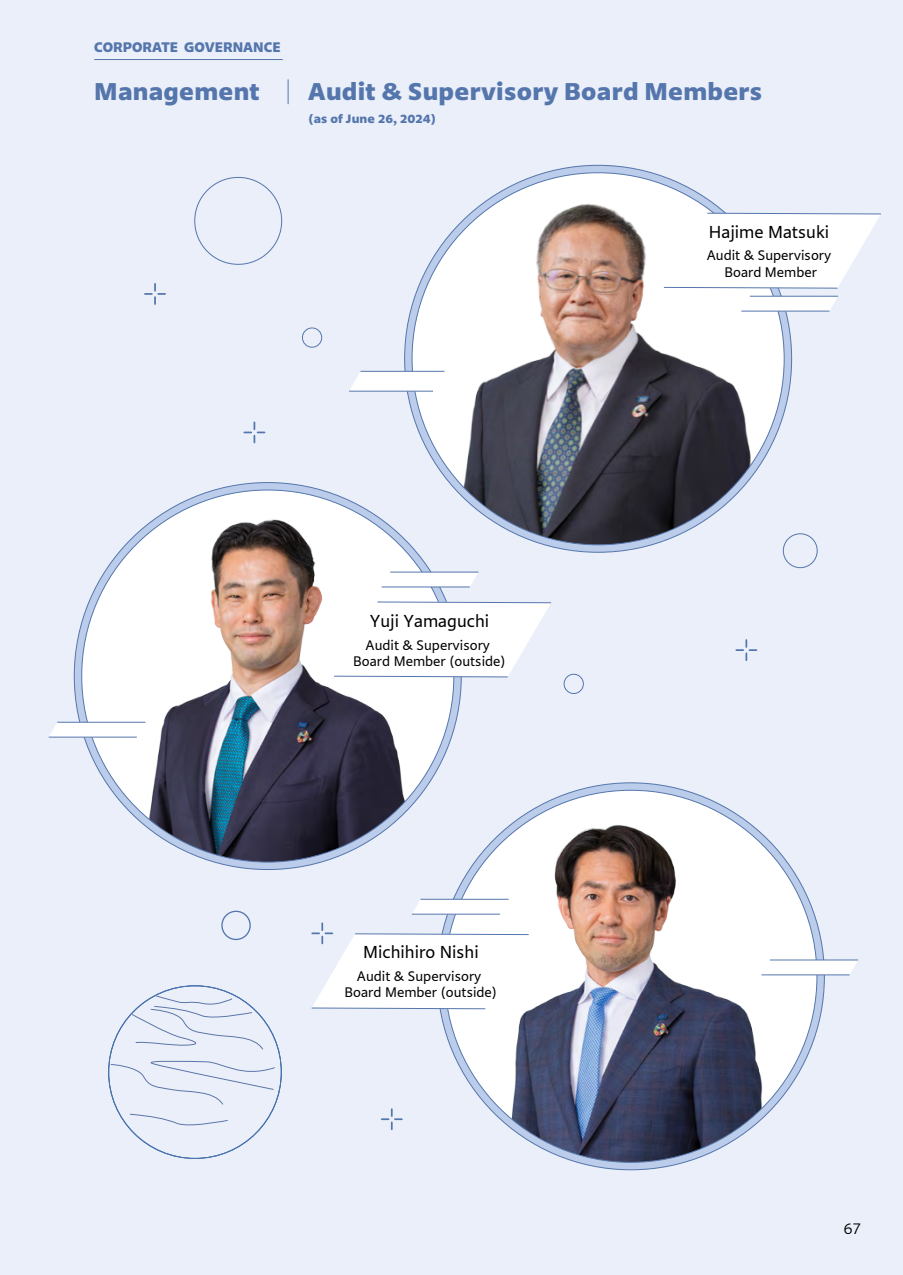
<style>
.page{position:relative;width:903px;height:1275px;background:#eaeff9}
.page>*{position:absolute;margin:0;border:0;box-sizing:border-box;transform-origin:0 0}
.t1{font:800 24.5px "Sharoa Pro";letter-spacing:.01em;color:#5576ac}
.t2{font:17.5px "Sharoa Pro";color:#000}
.t3{font:300 15.75px "Sharoa Pro";color:#000}
.t4{font:14px/16.6px "Sharoa Pro";color:#000;text-align:center}
.t5{font:800 14px "Sharoa Pro";color:#5576ac}
.t6{font:800 12.25px "Sharoa Pro";letter-spacing:.01em;color:#5576ac}
</style>
<div class="page">
<svg style="left:405px;top:165px;width:386px;height:387px;background:#afc3e2"></svg>
<svg style="left:74px;top:483px;width:387px;height:386px;background:#afc2e2"></svg>
<svg style="left:437px;top:783px;width:387px;height:387px;background:#adc1e1"></svg>
<svg style="left:244px;top:422px;width:20px;height:21px"></svg>
<svg style="left:736px;top:640px;width:20px;height:20px"></svg>
<svg style="left:382px;top:1109px;width:20px;height:20px"></svg>
<svg style="left:145px;top:284px;width:20px;height:20px"></svg>
<svg style="left:110px;top:1058px;width:166px;height:48px"></svg>
<svg style="left:129px;top:1113px;width:99px;height:15px"></svg>
<svg style="left:131px;top:994px;width:133px;height:56px"></svg>
<div style="left:783px;top:533px;width:35px;height:35px;border:1px solid #5576ac;border-radius:50%"></div>
<div style="left:221px;top:911px;width:30px;height:29px;border:1px solid #5576ac;border-radius:50%"></div>
<img style="left:412px;top:173px;width:372px;height:372px;border-radius:186px">
<img style="left:82px;top:490px;width:372px;height:372px;border-radius:186px">
<img style="left:445px;top:790px;width:372px;height:372px;border-radius:186px">
<svg style="left:349px;top:372px;width:95px;height:19px;background:#fbfbfd"></svg>
<hr style="left:360px;top:371px;width:84px;height:1px;background:#5576ac">
<hr style="left:349px;top:391px;width:84px;height:1px;background:#5576ac">
<svg style="left:663px;top:212px;width:218px;height:77px;background:#f9fafc"></svg>
<svg style="left:311px;top:923px;width:218px;height:87px"></svg>
<svg style="left:333px;top:601px;width:218px;height:77px;background:#f9fafc"></svg>
<svg style="left:741px;top:296px;width:96px;height:15px"></svg>
<hr style="left:750px;top:296px;width:88px;height:1px;background:#5576ac">
<hr style="left:741px;top:311px;width:88px;height:1px;background:#5576ac">
<svg style="left:412px;top:900px;width:97px;height:14px"></svg>
<hr style="left:420px;top:899px;width:89px;height:1px;background:#5576ac">
<hr style="left:412px;top:914px;width:88px;height:1px;background:#5576ac">
<svg style="left:761px;top:960px;width:97px;height:15px"></svg>
<hr style="left:770px;top:959px;width:88px;height:1px;background:#5576ac">
<hr style="left:761px;top:974px;width:88px;height:1px;background:#5576ac">
<svg style="left:382px;top:572px;width:96px;height:14px"></svg>
<hr style="left:390px;top:572px;width:88px;height:1px;background:#5576ac">
<hr style="left:382px;top:586px;width:88px;height:1px;background:#5576ac">
<svg style="left:49px;top:723px;width:96px;height:14px"></svg>
<hr style="left:57px;top:722px;width:88px;height:1px;background:#5576ac">
<hr style="left:49px;top:737px;width:88px;height:1px;background:#5576ac">
<div style="left:564px;top:674px;width:20px;height:20px;border:1px solid #5576ac;border-radius:50%"></div>
<div style="left:302px;top:327px;width:20px;height:21px;border:1px solid #5576ac;border-radius:50%"></div>
<hr style="left:94px;top:59px;width:189px;height:1px;background:#5576ac">
<svg style="left:288px;top:79px;width:1px;height:25px"></svg>
<p class="t5" style="left:94px;top:35px;width:188px">CORPORATE GOVERNANCE</p>
<h1 class="t1" style="left:94px;top:70px;width:167px">Management</h1>
<h1 class="t1" style="left:308px;top:69px;width:455px">Audit &amp; Supervisory Board Members</h1>
<p class="t6" style="left:308px;top:107px;width:129px">(as of June 26, 2024)</p>
<p class="t2" style="left:709px;top:217px;width:122px">Hajime Matsuki</p>
<p class="t4" style="left:707px;top:246px;width:126px">Audit &amp; Supervisory<br>Board Member</p>
<p class="t2" style="left:370px;top:606px;width:121px">Yuji Yamaguchi</p>
<p class="t4" style="left:353px;top:635px;width:154px">Audit &amp; Supervisory<br>Board Member (outside)</p>
<p class="t2" style="left:363px;top:937px;width:117px">Michihiro Nishi</p>
<p class="t4" style="left:345px;top:966px;width:154px">Audit &amp; Supervisory<br>Board Member (outside)</p>
<p class="t3" style="left:843px;top:1216px;width:19px">67</p>
</div>
